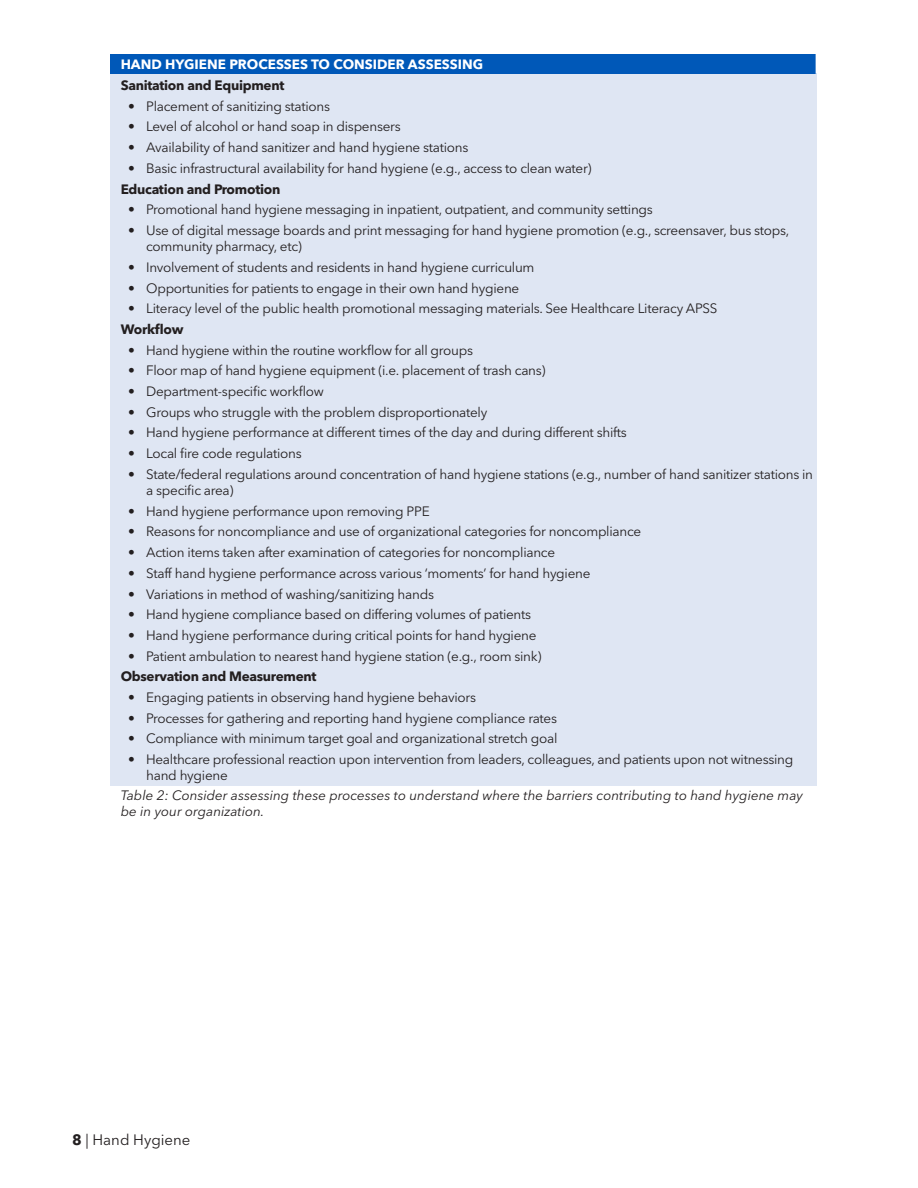
<style>
.page{position:relative;width:918px;height:1188px;background:#fff}
.page>*{position:absolute;margin:0;border:0;box-sizing:border-box;transform-origin:0 0}
.t1{font:15px "Avenir Next LT Pro";color:#231f20}
.t2{font:13.5px/16.2px "Avenir Next LT Pro";letter-spacing:-.02em;color:#231f20}
.PI_Footer{font:italic 13.5px/16.2px "Avenir Next LT Pro";color:#231f20}
.PI_Bullet{font:700 13.5px "Avenir Next LT Pro";letter-spacing:-.02em;color:#231f20}
.PI_Header{font:700 13.5px "Avenir Next";color:#fff}
.s1{font-weight:700}
</style>
<div class="page">
<div style="left:110px;top:54px;width:706px;height:20px;background:#0058b8"></div>
<div style="left:110px;top:74px;width:706px;height:712px;background:#dfe6f3"></div>
<p class="PI_Header" style="left:121px;top:52px;width:364px">HAND HYGIENE PROCESSES TO CONSIDER ASSESSING</p>
<p class="PI_Bullet" style="left:121px;top:77px;width:165px">Sanitation and Equipment</p>
<p class="t2" style="left:128px;top:98px;width:203px">• Placement of sanitizing stations</p>
<p class="t2" style="left:128px;top:119px;width:274px">• Level of alcohol or hand soap in dispensers</p>
<p class="t2" style="left:128px;top:139px;width:342px">• Availability of hand sanitizer and hand hygiene stations</p>
<p class="t2" style="left:128px;top:160px;width:465px">• Basic infrastructural availability for hand hygiene (e.g., access to clean water)</p>
<p class="PI_Bullet" style="left:121px;top:181px;width:161px">Education and Promotion</p>
<p class="t2" style="left:128px;top:201px;width:526px">• Promotional hand hygiene messaging in inpatient, outpatient, and community settings</p>
<p class="t2" style="left:146px;top:222px;width:645px;text-indent:-18px">• Use of digital message boards and print messaging for hand hygiene promotion (e.g., screensaver, bus stops, community pharmacy, etc)</p>
<p class="t2" style="left:128px;top:259px;width:408px">• Involvement of students and residents in hand hygiene curriculum</p>
<p class="t2" style="left:128px;top:280px;width:393px">• Opportunities for patients to engage in their own hand hygiene</p>
<p class="t2" style="left:128px;top:300px;width:591px">• Literacy level of the public health promotional messaging materials. See Healthcare Literacy APSS</p>
<p class="PI_Bullet" style="left:121px;top:321px;width:64px">Workflow</p>
<p class="t2" style="left:128px;top:342px;width:346px">• Hand hygiene within the routine workflow for all groups</p>
<p class="t2" style="left:128px;top:363px;width:419px">• Floor map of hand hygiene equipment (i.e. placement of trash cans)</p>
<p class="t2" style="left:128px;top:383px;width:197px">• Department-specific workflow</p>
<p class="t2" style="left:128px;top:404px;width:361px">• Groups who struggle with the problem disproportionately</p>
<p class="t2" style="left:128px;top:425px;width:500px">• Hand hygiene performance at different times of the day and during different shifts</p>
<p class="t2" style="left:128px;top:445px;width:175px">• Local fire code regulations</p>
<p class="t2" style="left:146px;top:466px;width:668px;text-indent:-18px">• State/federal regulations around concentration of hand hygiene stations (e.g., number of hand sanitizer stations in a specific area)</p>
<p class="t2" style="left:128px;top:503px;width:303px">• Hand hygiene performance upon removing PPE</p>
<p class="t2" style="left:128px;top:524px;width:515px">• Reasons for noncompliance and use of organizational categories for noncompliance</p>
<p class="t2" style="left:128px;top:544px;width:429px">• Action items taken after examination of categories for noncompliance</p>
<p class="t2" style="left:128px;top:565px;width:464px">• Staff hand hygiene performance across various ‘moments’ for hand hygiene</p>
<p class="t2" style="left:128px;top:586px;width:307px">• Variations in method of washing/sanitizing hands</p>
<p class="t2" style="left:128px;top:606px;width:404px">• Hand hygiene compliance based on differing volumes of patients</p>
<p class="t2" style="left:128px;top:627px;width:410px">• Hand hygiene performance during critical points for hand hygiene</p>
<p class="t2" style="left:128px;top:648px;width:415px">• Patient ambulation to nearest hand hygiene station (e.g., room sink)</p>
<p class="PI_Bullet" style="left:121px;top:668px;width:197px">Observation and Measurement</p>
<p class="t2" style="left:128px;top:689px;width:349px">• Engaging patients in observing hand hygiene behaviors</p>
<p class="t2" style="left:128px;top:710px;width:430px">• Processes for gathering and reporting hand hygiene compliance rates</p>
<p class="t2" style="left:128px;top:731px;width:431px">• Compliance with minimum target goal and organizational stretch goal</p>
<p class="t2" style="left:146px;top:751px;width:649px;text-indent:-18px">• Healthcare professional reaction upon intervention from leaders, colleagues, and patients upon not witnessing hand hygiene</p>
<p class="PI_Footer" style="left:121px;top:787px;width:684px">Table 2: Consider assessing these processes to understand where the barriers contributing to hand hygiene may be in your organization.</p>
<p class="t1" style="left:72px;top:1131px;width:120px"><span class="s1">8</span> | Hand Hygiene</p>
</div>
